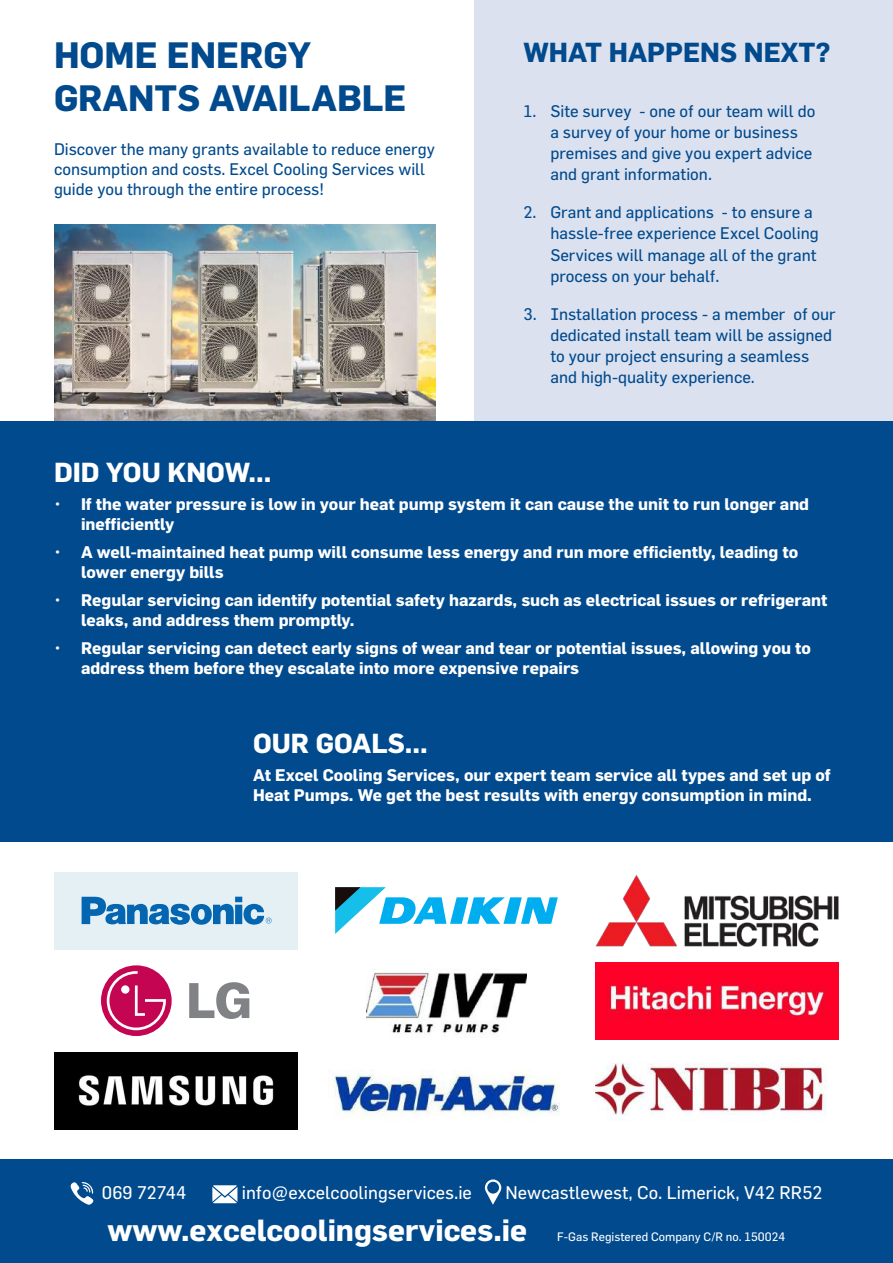
<style>
.page{position:relative;width:893px;height:1263px;background:#fff}
.page>*{position:absolute;margin:0;border:0;box-sizing:border-box;transform-origin:0 0}
.t1{font:700 36px/43.2px "Flama";color:#004a8d}
.t2{font:700 30px "Flama";color:#fff}
.t3{font:700 27px "Flama";color:#fff}
.t4{font:700 27px "Flama";color:#004a8d}
.t5{font:18px "Flama";color:#fff}
.t6{font:700 16.5px/19.8px "Flama";color:#fff}
.t7{font:16.5px/21px "Flama";color:#004a8d}
.t8{font:12px "Flama";color:#fff}
</style>
<div class="page">
<div style="left:474px;top:0;width:419px;height:425px;background:#dce1ef"></div>
<div style="left:0;top:421px;width:893px;height:421px;background:#004a8d"></div>
<div style="left:0;top:1159px;width:893px;height:104px;background:#004a8d"></div>
<svg style="left:70px;top:1182px;width:24px;height:23px"></svg>
<svg style="left:212px;top:1185px;width:25px;height:18px"></svg>
<svg style="left:485px;top:1179px;width:16px;height:26px"></svg>
<img style="left:54px;top:225px;width:382px;height:196px">
<div style="left:54px;top:872px;width:243px;height:77px;background:#e5f0f5"></div>
<svg style="left:82px;top:897px;width:190px;height:28px"></svg>
<svg style="left:101px;top:965px;width:71px;height:71px"></svg>
<svg style="left:107px;top:971px;width:59px;height:59px;background:#cf3775"></svg>
<div style="left:121px;top:985px;width:8px;height:9px;background:#fff;border-radius:50%"></div>
<svg style="left:189px;top:982px;width:60px;height:37px"></svg>
<img style="left:54px;top:1052px;width:243px;height:77px">
<svg style="left:335px;top:887px;width:223px;height:47px"></svg>
<img style="left:366px;top:972px;width:161px;height:63px">
<img style="left:330px;top:1075px;width:230px;height:41px">
<img style="left:596px;top:874px;width:243px;height:72px">
<img style="left:596px;top:962px;width:243px;height:77px">
<img style="left:596px;top:1063px;width:231px;height:58px">
<h1 class="t1" style="left:54px;top:33px;width:354px">HOME ENERGY<br>GRANTS AVAILABLE</h1>
<p class="t7" style="left:54px;top:139px;width:382px;line-height:19.8px">Discover the many grants available to reduce energy consumption and costs. Excel Cooling Services will guide you through the entire process!</p>
<h3 class="t4" style="left:523px;top:36px;width:309px">WHAT HAPPENS NEXT?</h3>
<p class="t7" style="left:550px;top:100px;width:267px;text-indent:-27px">1. Site survey - one of our team will do a survey of your home or business premises and give you expert advice and grant information.</p>
<p class="t7" style="left:550px;top:202px;width:270px;text-indent:-27px">2. Grant and applications - to ensure a hassle-free experience Excel Cooling Services will manage all of the grant process on your behalf.</p>
<p class="t7" style="left:550px;top:303px;width:287px;text-indent:-27px">3. Installation process - a member of our dedicated install team will be assigned to your project ensuring a seamless and high-quality experience.</p>
<h3 class="t3" style="left:54px;top:456px;width:219px">DID YOU KNOW...</h3>
<p class="t6" style="left:81px;top:494px;width:730px;text-indent:-27px">• If the water pressure is low in your heat pump system it can cause the unit to run longer and inefficiently</p>
<p class="t6" style="left:81px;top:542px;width:719px;text-indent:-27px">• A well-maintained heat pump will consume less energy and run more efficiently, leading to lower energy bills</p>
<p class="t6" style="left:81px;top:590px;width:748px;text-indent:-27px">• Regular servicing can identify potential safety hazards, such as electrical issues or refrigerant leaks, and address them promptly.</p>
<p class="t6" style="left:81px;top:638px;width:731px;text-indent:-27px">• Regular servicing can detect early signs of wear and tear or potential issues, allowing you to address them before they escalate into more expensive repairs</p>
<h3 class="t3" style="left:253px;top:727px;width:176px">OUR GOALS...</h3>
<p class="t6" style="left:253px;top:765px;width:579px">At Excel Cooling Services, our expert team service all types and set up of<br>Heat Pumps. We get the best results with energy consumption in mind.</p>
<p class="t5" style="left:102px;top:1181px;width:86px">069 72744</p>
<p class="t5" style="left:242px;top:1181px;width:232px">info@excelcoolingservices.ie</p>
<p class="t5" style="left:506px;top:1181px;width:318px">Newcastlewest, Co. Limerick, V42 RR52</p>
<h2 class="t2" style="left:108px;top:1212px;width:421px">www.excelcoolingservices.ie</h2>
<p class="t8" style="left:557px;top:1229px;width:230px">F-Gas Registered Company C/R no. 150024</p>
</div>
